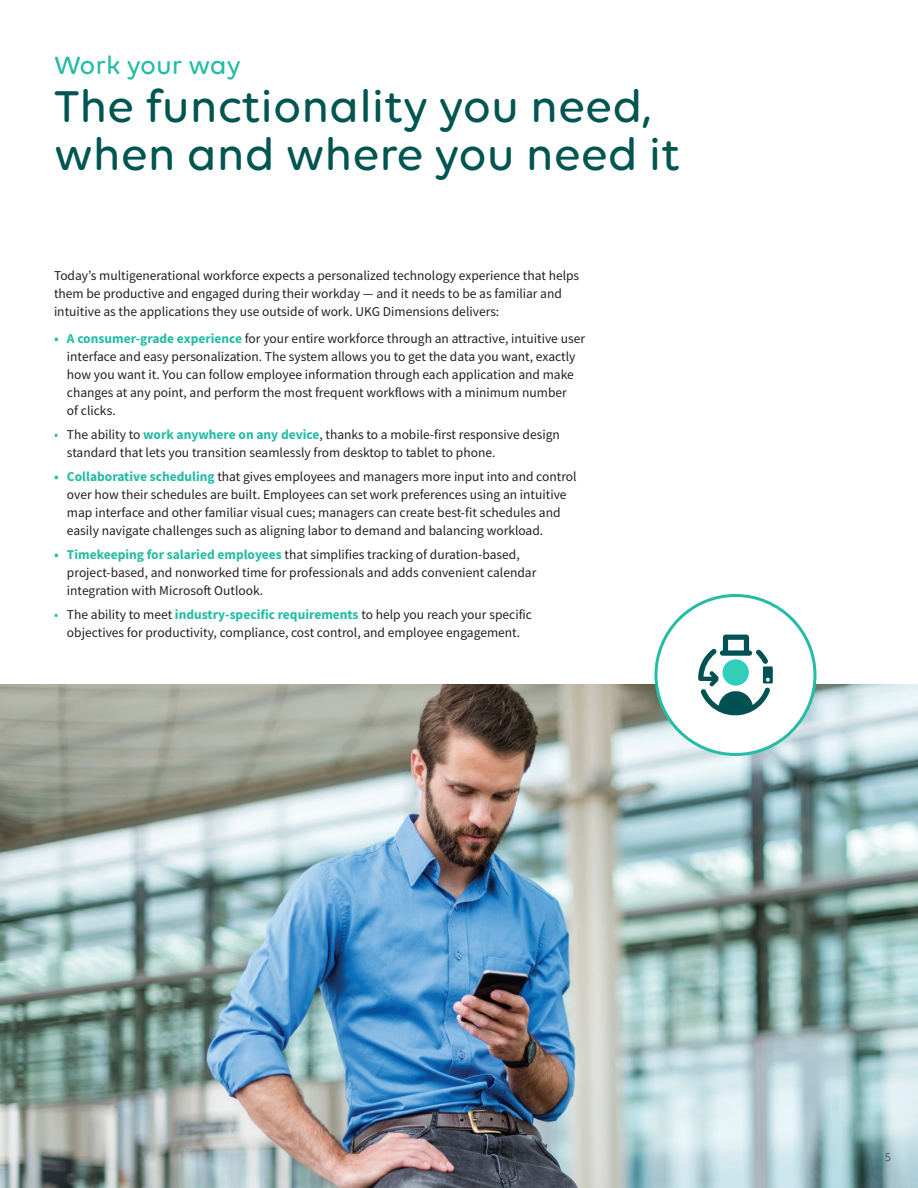
<style>
.page{position:relative;width:918px;height:1188px;background:#fff}
.page>*{position:absolute;margin:0;border:0;box-sizing:border-box;transform-origin:0 0}
.Main_headline_Dark_T{font:500 48px/48px "Volte Rounded";color:#005550}
.Main_subheadline_Lig{font:500 27px "Volte Rounded";color:#24bca4}
.Body_text_9_12_Black{font:13.5px/18px "Source Sans Pro";color:#231f20}
.Page_number{font:300 12px "Source Sans Pro";color:#231f20}
.s1{font-weight:700;color:#24bca4}
.s2{color:#24bca4}
</style>
<div class="page">
<img style="left:0;top:685px;width:918px;height:503px">
<div style="left:656px;top:596px;width:159px;height:159px;background:#fff;border-radius:50%"></div>
<div style="left:654px;top:594px;width:162px;height:162px;border:3px solid #24bca4;border-radius:50%"></div>
<svg style="left:698px;top:635px;width:75px;height:81px"></svg>
<p class="Main_subheadline_Lig" style="left:54px;top:50px;width:188px">Work your way</p>
<p class="Main_headline_Dark_T" style="left:54px;top:81px;width:628px">The functionality you need, when and where you need it</p>
<p class="Body_text_9_12_Black" style="left:54px;top:267px;width:527px">Today’s multigenerational workforce expects a personalized technology experience that helps them be productive and engaged during their workday — and it needs to be as familiar and intuitive as the applications they use outside of work. UKG Dimensions delivers:</p>
<p class="Body_text_9_12_Black" style="left:67px;top:330px;width:520px;text-indent:-13px"><span class="s1">• A consumer-grade experience</span> for your entire workforce through an attractive, intuitive user interface and easy personalization. The system allows you to get the data you want, exactly how you want it. You can follow employee information through each application and make changes at any point, and perform the most frequent workflows with a minimum number<br>of clicks.</p>
<p class="Body_text_9_12_Black" style="left:67px;top:426px;width:494px;text-indent:-13px"><span class="s2">•</span> The ability to <span class="s1">work anywhere on any device</span>, thanks to a mobile-first responsive design standard that lets you transition seamlessly from desktop to tablet to phone.</p>
<p class="Body_text_9_12_Black" style="left:67px;top:468px;width:511px;text-indent:-13px"><span class="s1">• Collaborative scheduling</span> that gives employees and managers more input into and control over how their schedules are built. Employees can set work preferences using an intuitive map interface and other familiar visual cues; managers can create best-fit schedules and easily navigate challenges such as aligning labor to demand and balancing workload.</p>
<p class="Body_text_9_12_Black" style="left:67px;top:546px;width:471px;text-indent:-13px"><span class="s1">• Timekeeping for salaried employees</span> that simplifies tracking of duration-based, project-based, and nonworked time for professionals and adds convenient calendar integration with Microsoft Outlook.</p>
<p class="Body_text_9_12_Black" style="left:54px;top:606px;width:480px;text-align:center"><span class="s2">•</span> The ability to meet <span class="s1">industry-specific requirements</span> to help you reach your specific objectives for productivity, compliance, cost control, and employee engagement.</p>
<p class="Page_number" style="left:885px;top:1150px;width:7px">5</p>
</div>
